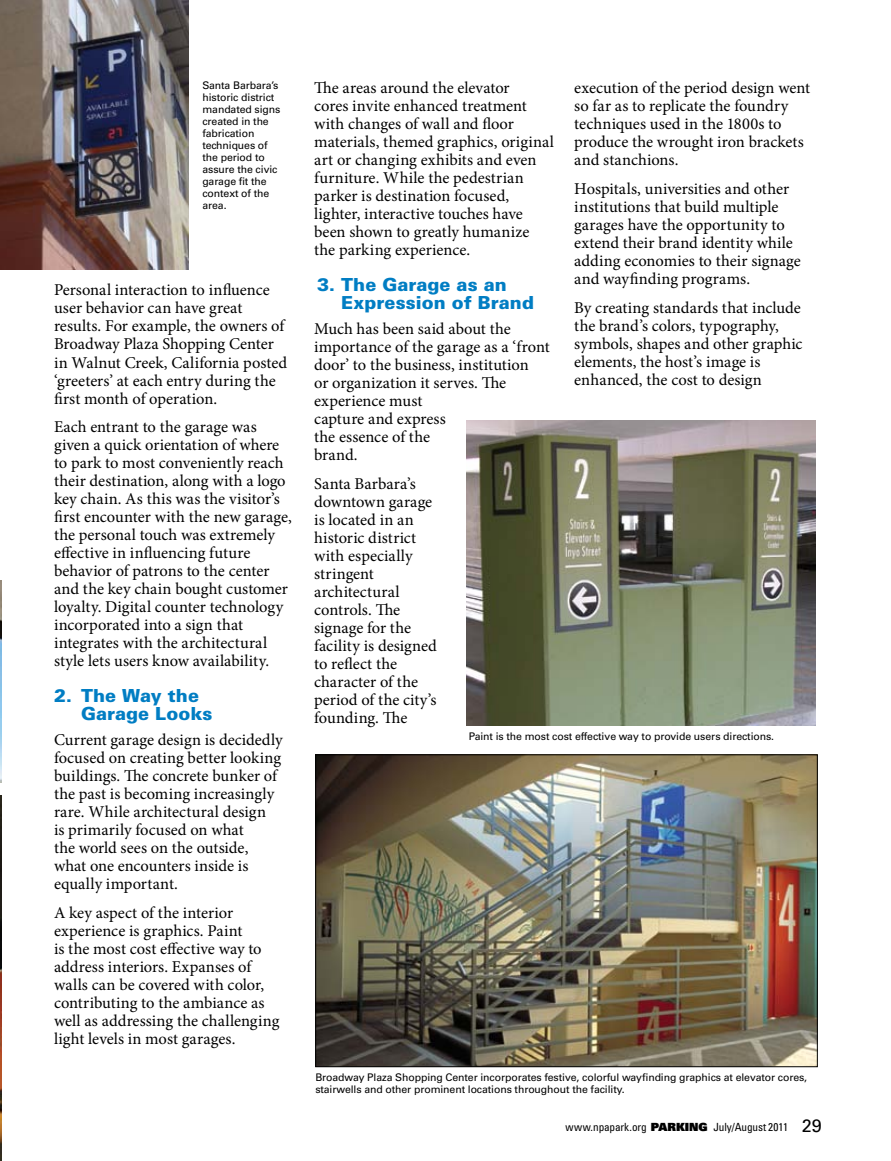
<style>
.page{position:relative;width:891px;height:1161px;background:#fff}
.page>*{position:absolute;margin:0;border:0;box-sizing:border-box;transform-origin:0 0}
.t1{font:900 18px/18px "Univers LT Std";color:#007dc3}
.t2{font:16.5px/18px "Minion Pro";color:#000}
.t3{font:condensed 11.25px "Univers LT Std";letter-spacing:-.01em;color:#000}
.t4{font:10.5px/12px "Univers LT Std";letter-spacing:-.01em;color:#000}
.s1{font-family:"Univers LT Std X Black";font-stretch:normal}
.s2{font-stretch:normal;font-size:18px}
</style>
<div class="page">
<img style="left:467px;top:421px;width:348px;height:304px">
<img style="left:317px;top:756px;width:499px;height:309px">
<div style="left:315px;top:754px;width:503px;height:313px;border:1px solid #000"></div>
<img style="left:0;top:0;width:189px;height:270px">
<img style="left:0;top:580px;width:1px;height:203px">
<img style="left:0;top:795px;width:1px;height:366px">
<p class="t4" style="left:202px;top:79px;width:79px">Santa Barbara’s historic district mandated signs created in the fabrication techniques of the period to assure the civic garage fit the context of the area.</p>
<p class="t2" style="left:54px;top:281px;width:235px">Personal interaction to influence user behavior can have great results. For example, the owners of<br>Broadway Plaza Shopping Center in Walnut Creek, California posted ‘greeters’ at each entry during the first month of operation.</p>
<p class="t2" style="left:54px;top:418px;width:239px">Each entrant to the garage was given a quick orientation of where to park to most conveniently reach their destination, along with a logo key chain. As this was the visitor’s first encounter with the new garage, the personal touch was extremely effective in influencing future behavior of patrons to the center and the key chain bought customer loyalty. Digital counter technology incorporated into a sign that integrates with the architectural style lets users know availability.</p>
<p class="t1" style="left:54px;top:686px;width:160px">2. The Way the<br>Garage Looks</p>
<p class="t2" style="left:54px;top:731px;width:230px">Current garage design is decidedly focused on creating better looking buildings. The concrete bunker of the past is becoming increasingly rare. While architectural design<br>is primarily focused on what<br>the world sees on the outside, what one encounters inside is equally important.</p>
<p class="t2" style="left:54px;top:904px;width:227px">A key aspect of the interior experience is graphics. Paint<br>is the most cost effective way to address interiors. Expanses of walls can be covered with color, contributing to the ambiance as well as addressing the challenging light levels in most garages.</p>
<p class="t2" style="left:314px;top:79px;width:241px">The areas around the elevator<br>cores invite enhanced treatment with changes of wall and floor materials, themed graphics, original art or changing exhibits and even furniture. While the pedestrian parker is destination focused, lighter, interactive touches have been shown to greatly humanize the parking experience.</p>
<p class="t1" style="left:341px;top:275px;width:194px;text-indent:-24px">3. The Garage as an<br>Expression of Brand</p>
<p class="t2" style="left:314px;top:320px;width:237px">Much has been said about the importance of the garage as a ‘front door’ to the business, institution<br>or organization it serves. The experience must<br>capture and express<br>the essence of the<br>brand.</p>
<p class="t2" style="left:314px;top:475px;width:124px">Santa Barbara’s downtown garage is located in an historic district with especially stringent architectural controls. The signage for the facility is designed to reflect the character of the period of the city’s founding. The</p>
<p class="t2" style="left:574px;top:79px;width:237px">execution of the period design went so far as to replicate the foundry techniques used in the 1800s to produce the wrought iron brackets and stanchions.</p>
<p class="t2" style="left:574px;top:180px;width:228px">Hospitals, universities and other institutions that build multiple garages have the opportunity to extend their brand identity while adding economies to their signage and wayfinding programs.</p>
<p class="t2" style="left:574px;top:298px;width:230px">By creating standards that include the brand’s colors, typography, symbols, shapes and other graphic elements, the host’s image is enhanced, the cost to design</p>
<p class="t4" style="left:469px;top:730px;width:307px">Paint is the most cost effective way to provide users directions.</p>
<p class="t4" style="left:315px;top:1071px;width:493px">Broadway Plaza Shopping Center incorporates festive, colorful wayfinding graphics at elevator cores, stairwells and other prominent locations throughout the facility.</p>
<p class="t3" style="left:566px;top:1120px;width:258px">www.npapark.org <span class="s1">PARKING</span> July/August 2011 <span class="s2">29</span></p>
</div>
